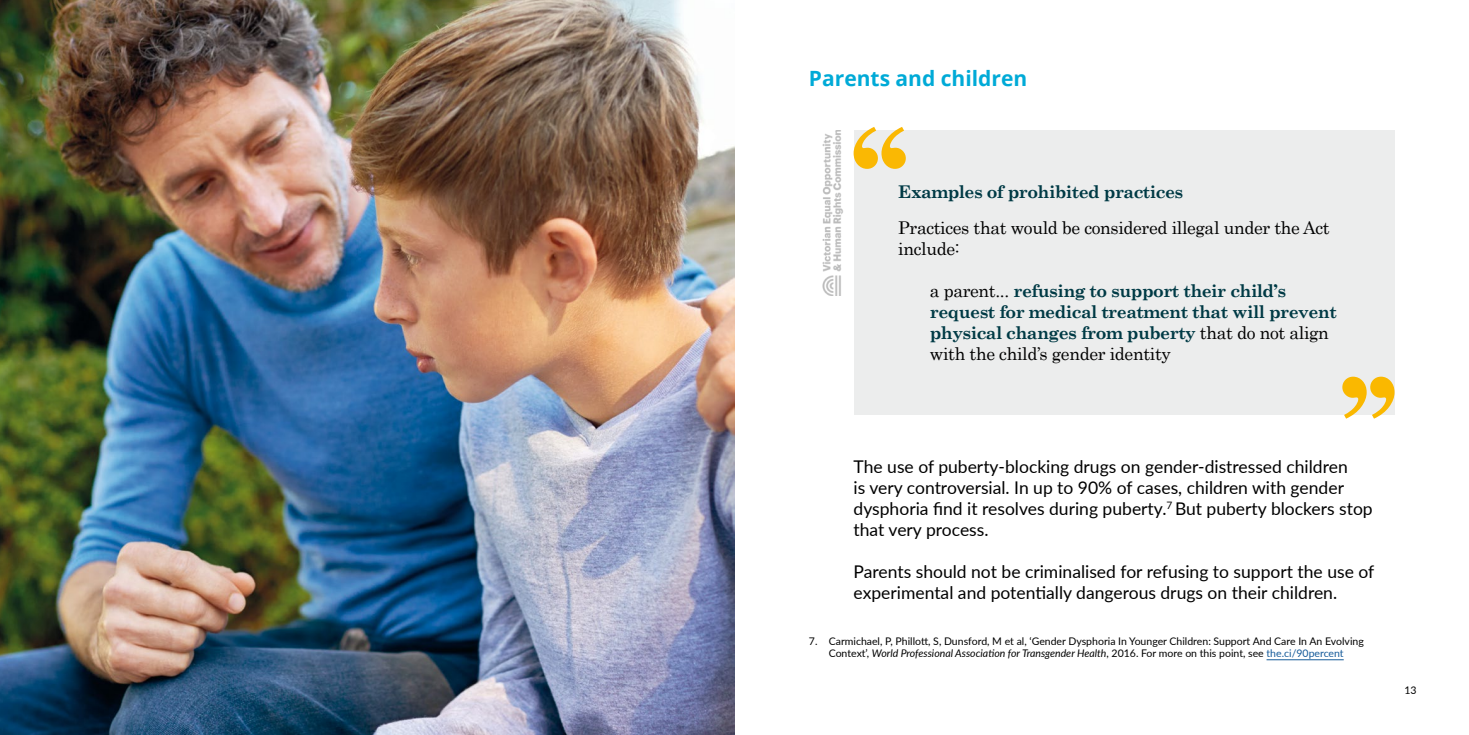
<style>
.page{position:relative;width:1469px;height:735px;background:#fff}
.page>*{position:absolute;margin:0;border:0;box-sizing:border-box;transform-origin:0 0}
.t1{font:700 21px "Open Sans";color:#00aad7}
.t2{font:17.5px/21px "Lato";color:#000}
.t3{font:700 17.5px/21px "Century Schoolbook";letter-spacing:-.03em;color:#003a45}
.t4{font:17.5px/21px "Century";letter-spacing:-.02em;color:#000}
.t5{font:10.5px/12.6px "Lato";color:#000;text-align:center}
.s1{font-family:"Century";font-weight:400;color:#000}
.s2{font-style:italic}
.s3{color:#165b9a}
</style>
<div class="page">
<img style="left:0;top:0;width:734px;height:734px">
<div style="left:853px;top:130px;width:541px;height:285px;background:#eceded"></div>
<svg style="left:853px;top:127px;width:52px;height:42px"></svg>
<svg style="left:1342px;top:376px;width:52px;height:42px"></svg>
<img style="left:822px;top:130px;width:21px;height:165px">
<hr style="left:1266px;top:659px;width:77px;height:1px;background:#165b9a">
<p class="t1" style="left:809px;top:63px;width:220px">Parents and children</p>
<p class="t3" style="left:898px;top:181px;width:286px">Examples of prohibited practices</p>
<p class="t4" style="left:898px;top:215px;width:433px">Practices that would be considered illegal under the Act include:</p>
<p class="t3" style="left:929px;top:280px;width:408px"><span class="s1">a parent...</span> refusing to support their child’s request for medical treatment that will prevent physical changes from puberty <span class="s1">that do not align</span></p>
<p class="t4" style="left:929px;top:341px;width:242px">with the child’s gender identity</p>
<p class="t2" style="left:853px;top:455px;width:520px">The use of puberty-blocking drugs on gender-distressed children<br>is very controversial. In up to 90% of cases, children with gender dysphoria find it resolves during puberty.<sup>7</sup> But puberty blockers stop that very process.</p>
<p class="t2" style="left:853px;top:560px;width:522px">Parents should not be criminalised for refusing to support the use of experimental and potentially dangerous drugs on their children.</p>
<p class="t5" style="left:809px;top:633px;width:556px">7. Carmichael, P, Phillott, S, Dunsford, M et al, ‘Gender Dysphoria In Younger Children: Support And Care In An Evolving<br>Context’, <span class="s2">World Professional Association for Transgender Health</span>, 2016. For more on this point, see <span class="s3">the.ci/90percent</span></p>
<p class="t5" style="left:1404px;top:682px;width:14px">13</p>
</div>
